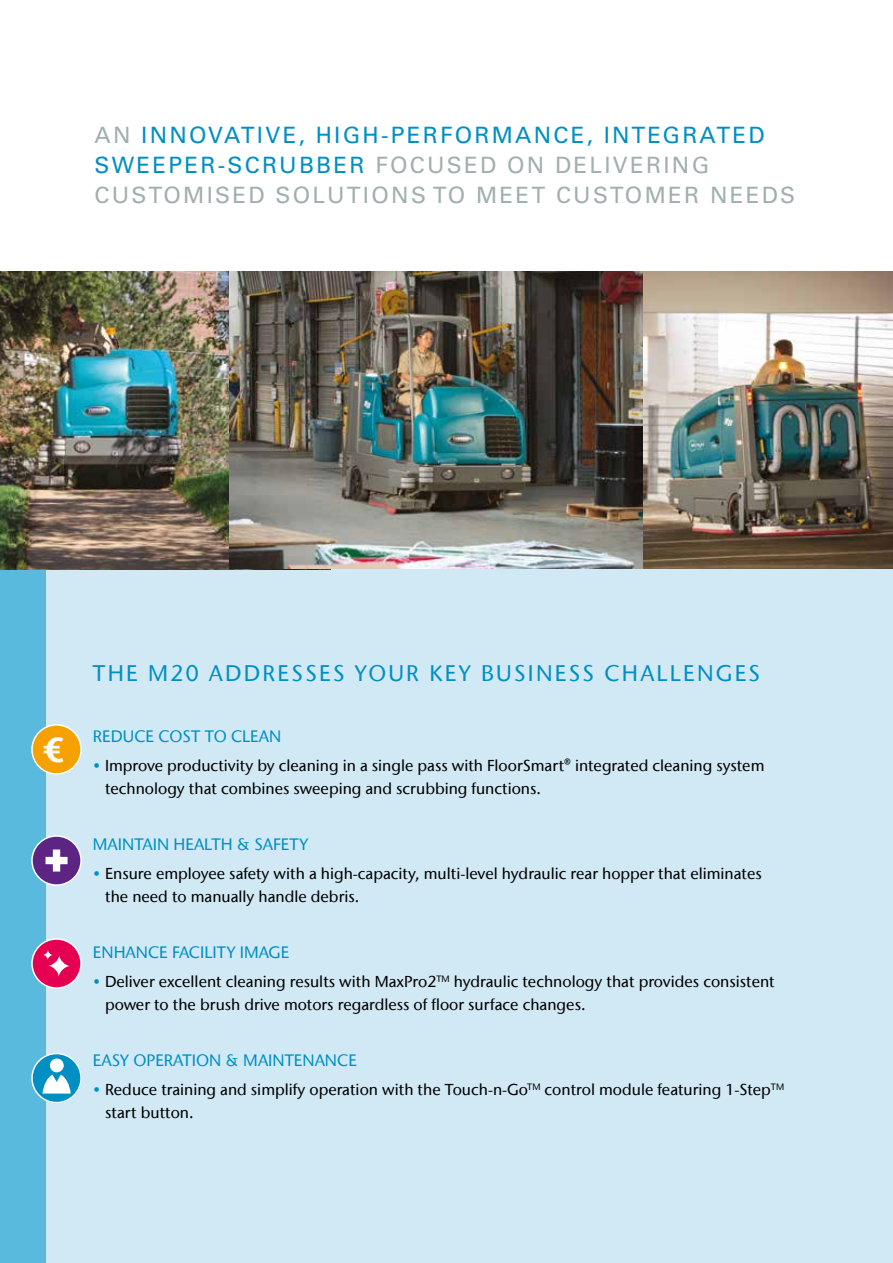
<style>
.page{position:relative;width:893px;height:1263px;background:#fff}
.page>*{position:absolute;margin:0;border:0;box-sizing:border-box;transform-origin:0 0}
.t1{font:700 34.5px "Stone Sans IIITC Com";color:#fff}
.t2{font:22.5px/30px "Univers LT Std";letter-spacing:.1em;color:#a1afae}
.t3{font:500 22.5px "Stone Sans IIITC Com";letter-spacing:.1em;color:#008fc3}
.t4{font:500 16.5px "Stone Sans IIITC Com";color:#008fc3}
.t5{font:500 15.75px/22.5px "Stone Sans IIITC Com";color:#000}
.s1{color:#008fc3}
</style>
<div class="page">
<div style="left:0;top:272px;width:893px;height:991px;background:#d1e9f5"></div>
<div style="left:0;top:569px;width:46px;height:694px;background:#59badd"></div>
<div style="left:32px;top:939px;width:49px;height:49px;background:#e50051;border-radius:50%"></div>
<div style="left:31px;top:938px;width:51px;height:51px;border:2px solid #fff;border-radius:50%"></div>
<svg style="left:43px;top:950px;width:10px;height:10px"></svg>
<svg style="left:48px;top:955px;width:22px;height:22px"></svg>
<div style="left:32px;top:836px;width:49px;height:49px;background:#5c2483;border-radius:50%"></div>
<div style="left:31px;top:835px;width:51px;height:51px;border:2px solid #fff;border-radius:50%"></div>
<svg style="left:46px;top:849px;width:22px;height:22px"></svg>
<svg style="left:32px;top:1053px;width:50px;height:50px"></svg>
<div style="left:31px;top:1053px;width:51px;height:50px;border:2px solid #fff;border-radius:50%"></div>
<div style="left:50px;top:1058px;width:14px;height:14px;background:#fff;border-radius:50%"></div>
<svg style="left:43px;top:1075px;width:28px;height:18px"></svg>
<img style="left:0;top:272px;width:230px;height:297px">
<img style="left:642px;top:272px;width:251px;height:297px">
<img style="left:230px;top:272px;width:412px;height:297px">
<hr style="left:892px;top:911px;width:1px;height:352px;background:#008fc3">
<div style="left:32px;top:725px;width:49px;height:49px;background:#f5a100;border-radius:50%"></div>
<div style="left:31px;top:724px;width:51px;height:51px;border:2px solid #fff;border-radius:50%"></div>
<h2 class="t2" style="left:94px;top:120px;width:702px">AN <span class="s1">INNOVATIVE, HIGH-PERFORMANCE, INTEGRATED<br>SWEEPER-SCRUBBER</span> FOCUSED ON DELIVERING<br>CUSTOMISED SOLUTIONS TO MEET CUSTOMER NEEDS</h2>
<h1 class="t1" style="left:43px;top:728px;width:24px">€</h1>
<h2 class="t3" style="left:93px;top:659px;width:669px">THE M20 ADDRESSES YOUR KEY BUSINESS CHALLENGES</h2>
<p class="t4" style="left:93px;top:726px;width:190px">REDUCE COST TO CLEAN</p>
<p class="t5" style="left:105px;top:754px;width:661px;text-indent:-12px"><span class="s1">•</span> Improve productivity by cleaning in a single pass with FloorSmart® integrated cleaning system technology that combines sweeping and scrubbing functions.</p>
<p class="t4" style="left:93px;top:834px;width:217px">MAINTAIN HEALTH &amp; SAFETY</p>
<p class="t5" style="left:105px;top:862px;width:658px;text-indent:-12px"><span class="s1">•</span> Ensure employee safety with a high-capacity, multi-level hydraulic rear hopper that eliminates the need to manually handle debris.</p>
<p class="t4" style="left:93px;top:942px;width:198px">ENHANCE FACILITY IMAGE</p>
<p class="t5" style="left:105px;top:970px;width:671px;text-indent:-12px"><span class="s1">•</span> Deliver excellent cleaning results with MaxPro2<sup>TM</sup> hydraulic technology that provides consistent power to the brush drive motors regardless of floor surface changes.</p>
<p class="t4" style="left:93px;top:1050px;width:265px">EASY OPERATION &amp; MAINTENANCE</p>
<p class="t5" style="left:105px;top:1078px;width:681px;text-indent:-12px"><span class="s1">•</span> Reduce training and simplify operation with the Touch-n-Go<sup>TM</sup> control module featuring 1-Step<sup>TM </sup>start button.</p>
</div>
